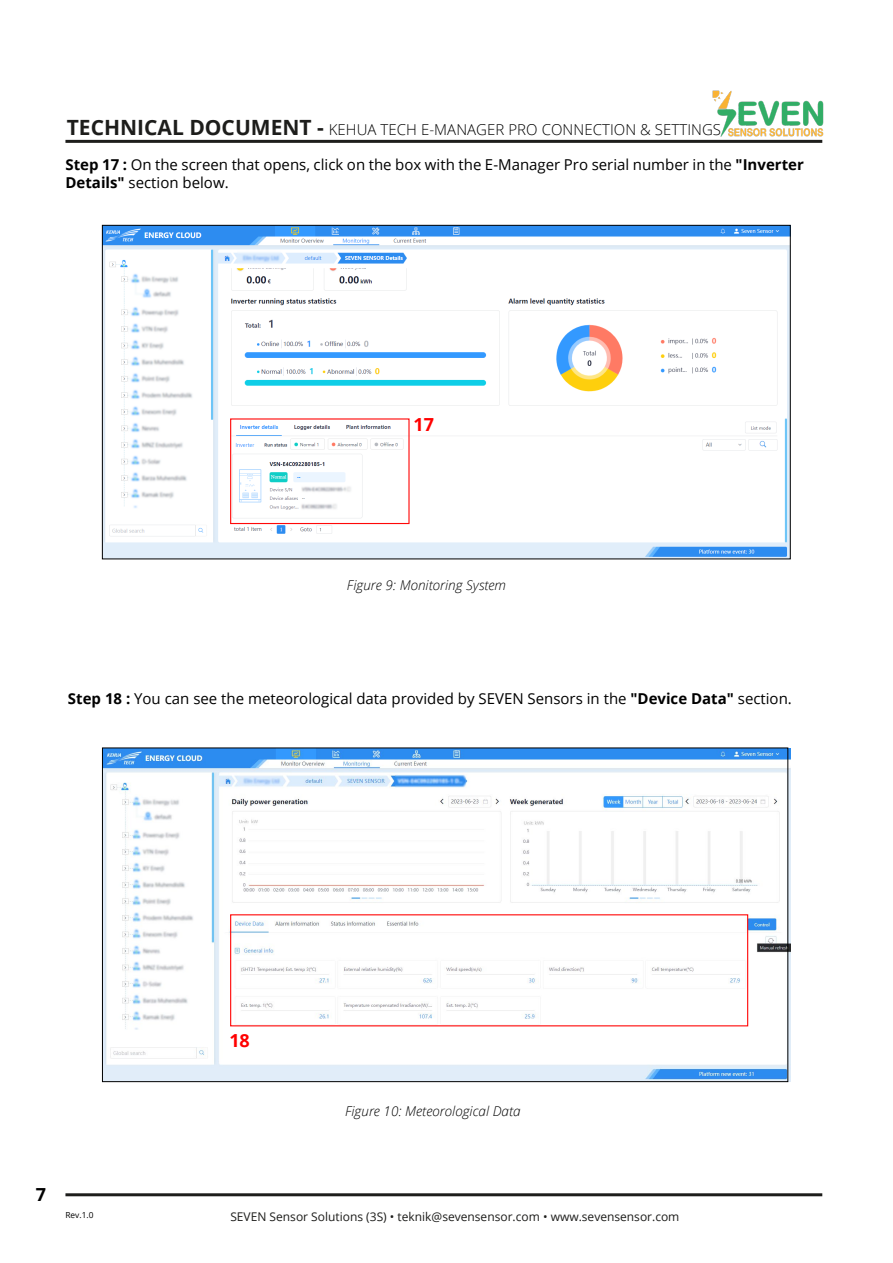
<style>
.page{position:relative;width:893px;height:1263px;background:#fff}
.page>*{position:absolute;margin:0;border:0;box-sizing:border-box;transform-origin:0 0}
.t1{font:700 18px "Open Sans";color:#f00}
.t2{font:700 18px "Open Sans";color:#000}
.t3{font:15px/18px "Open Sans";color:#000}
.t4{font:300 15px "Open Sans";letter-spacing:.005em;color:#000}
.t5{font:italic 300 13.5px "Open Sans";color:#000}
.t6{font:12px "Open Sans";color:#1d1d1b}
.t7{font:8.4px "Open Sans";color:#000}
.s1{font-weight:700;font-size:21px;color:#1d1d1b}
.s2{font-weight:700}
</style>
<div class="page">
<img style="left:104px;top:748px;width:686px;height:333px">
<hr style="left:65px;top:140px;width:757px;height:3px;background:#1d1d1b">
<hr style="left:65px;top:1193px;width:757px;height:3px;background:#1d1d1b">
<img style="left:708px;top:90px;width:116px;height:53px">
<img style="left:104px;top:227px;width:685px;height:330px">
<div style="left:230px;top:418px;width:180px;height:106px;border:1px solid #ff0808"></div>
<p class="t4" style="left:67px;top:119px;width:656px"><span class="s1">TECHNICAL DOCUMENT -</span> KEHUA TECH E-MANAGER PRO CONNECTION &amp; SETTINGS</p>
<p class="t3" style="left:65px;top:155px;width:740px"><span class="s2">Step 17 :</span> On the screen that opens, click on the box with the E-Manager Pro serial number in the <span class="s2">"Inverter<br>Details"</span> section below.</p>
<p class="t1" style="left:414px;top:412px;width:22px">17</p>
<p class="t5" style="left:347px;top:576px;width:161px">Figure 9: Monitoring System</p>
<p class="t3" style="left:68px;top:689px;width:725px"><span class="s2">Step 18 :</span> You can see the meteorological data provided by SEVEN Sensors in the <span class="s2">"Device Data"</span> section.</p>
<p class="t2" style="left:36px;top:1182px;width:12px">7</p>
<p class="t7" style="left:65px;top:1209px;width:29px">Rev.1.0</p>
<p class="t1" style="left:229px;top:1028px;width:22px">18</p>
<p class="t5" style="left:345px;top:1102px;width:177px">Figure 10: Meteorological Data</p>
<p class="t6" style="left:230px;top:1209px;width:451px">SEVEN Sensor Solutions (3S) • teknik@sevensensor.com • www.sevensensor.com</p>
</div>
